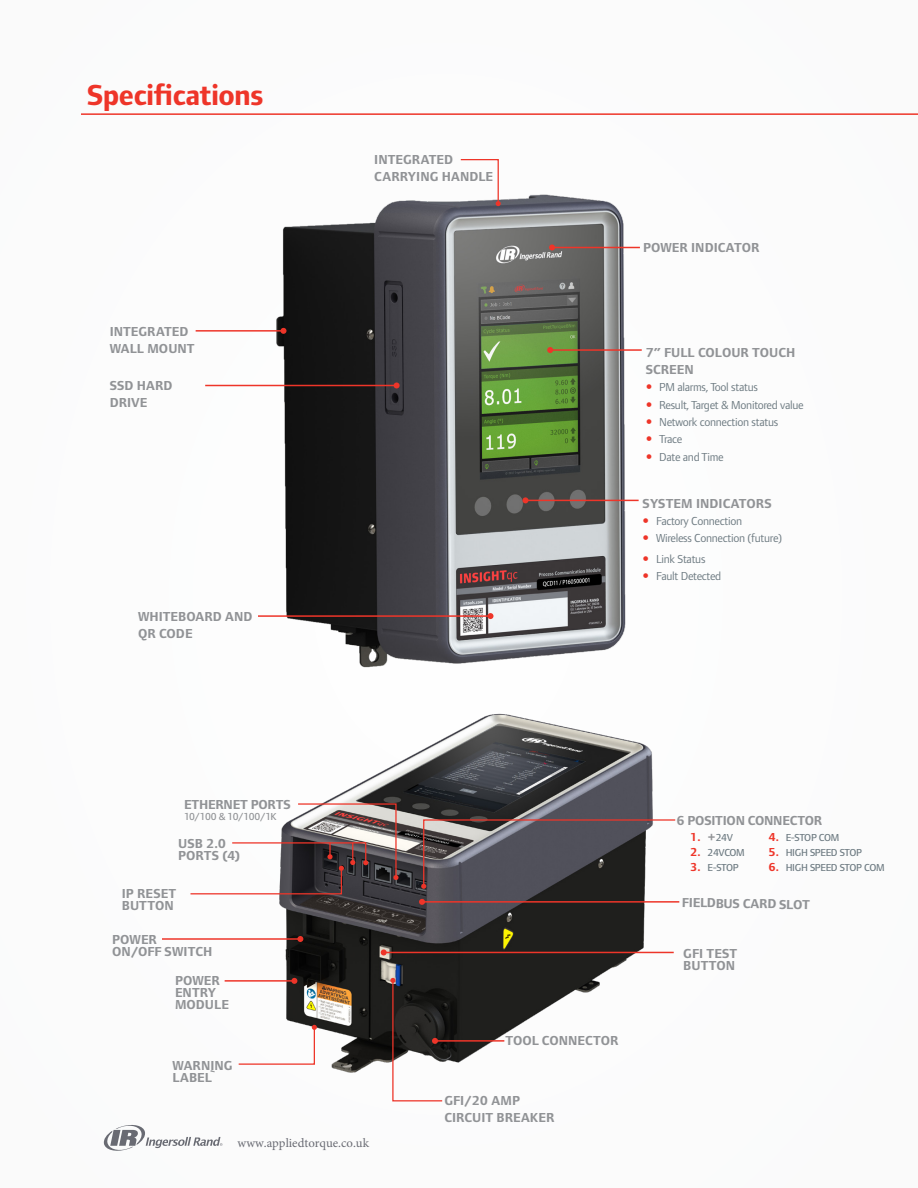
<style>
.page{position:relative;width:918px;height:1188px;background:#fbfbfb}
.page>*{position:absolute;margin:0;border:0;box-sizing:border-box;transform-origin:0 0}
.Large_Headers{font:700 30px "Foundry Form Sans";letter-spacing:-.015em;color:#ee3529}
.t1{font:700 13.5px/12px "Foundry Form Sans";color:#919396}
.t2{font:700 13.5px "Foundry Form Sans";letter-spacing:-.02em;color:#919396}
.t3{font:12.75px "Minion Pro";color:#696b73}
.t4{font:12px "Foundry Form Sans";letter-spacing:-.025em;color:#6f7c83}
.t5{font:500 10.5px "Foundry Form Sans";letter-spacing:-.025em;color:#6f7c83}
.t6{font:500 10.5px "Foundry Form Sans";letter-spacing:-.065em;color:#919396}
.s1{font-weight:700;font-size:12px;color:#ee3529}
.s2{font-weight:700;font-size:13.5px;color:#919396}
</style>
<div class="page">
<svg style="left:103px;top:1125px;width:119px;height:26px"></svg>
<img style="left:195px;top:194px;width:445px;height:470px">
<hr style="left:550px;top:349px;width:92px;height:2px;background:#ee3529">
<svg style="left:547px;top:347px;width:6px;height:6px"></svg>
<hr style="left:525px;top:500px;width:114px;height:1px;background:#ee3529">
<svg style="left:522px;top:497px;width:6px;height:6px"></svg>
<hr style="left:196px;top:330px;width:87px;height:2px;background:#ee3529">
<svg style="left:280px;top:328px;width:6px;height:6px"></svg>
<hr style="left:205px;top:385px;width:192px;height:1px;background:#ee3529">
<svg style="left:394px;top:382px;width:6px;height:6px"></svg>
<hr style="left:258px;top:615px;width:232px;height:2px;background:#ee3529">
<svg style="left:488px;top:613px;width:6px;height:6px"></svg>
<hr style="left:552px;top:247px;width:88px;height:1px;background:#ee3529">
<svg style="left:549px;top:244px;width:6px;height:6px"></svg>
<svg style="left:460px;top:159px;width:41px;height:47px"></svg>
<img style="left:279px;top:664px;width:401px;height:409px">
<svg style="left:238px;top:1025px;width:79px;height:40px"></svg>
<hr style="left:225px;top:980px;width:69px;height:2px;background:#ee3529">
<svg style="left:291px;top:978px;width:6px;height:6px"></svg>
<hr style="left:384px;top:952px;width:290px;height:1px;background:#ee3529">
<svg style="left:381px;top:949px;width:6px;height:6px"></svg>
<hr style="left:435px;top:1040px;width:69px;height:2px;background:#ee3529">
<svg style="left:390px;top:978px;width:53px;height:124px"></svg>
<hr style="left:422px;top:901px;width:257px;height:2px;background:#ee3529">
<svg style="left:419px;top:899px;width:6px;height:6px"></svg>
<hr style="left:162px;top:938px;width:138px;height:2px;background:#ee3529">
<svg style="left:297px;top:936px;width:6px;height:6px"></svg>
<svg style="left:421px;top:819px;width:256px;height:70px;background:#676468"></svg>
<hr style="left:81px;top:113px;width:837px;height:2px;background:#ee3529">
<svg style="left:190px;top:803px;width:209px;height:92px"></svg>
<p class="Large_Headers" style="left:87px;top:78px;width:178px">Specifications</p>
<p class="t1" style="left:110px;top:324px;width:86px;line-height:16.5px">INTEGRATED<br>WALL MOUNT</p>
<p class="t1" style="left:110px;top:378px;width:64px;line-height:16.5px">SSD HARD<br>DRIVE</p>
<p class="t1" style="left:138px;top:609px;width:116px;line-height:16.2px">WHITEBOARD AND<br>QR CODE</p>
<p class="t1" style="left:374px;top:152px;width:120px;line-height:16.5px">INTEGRATED<br>CARRYING HANDLE</p>
<p class="t1" style="left:643px;top:242px;width:118px">POWER INDICATOR</p>
<p class="t1" style="left:646px;top:345px;width:151px;line-height:16.5px">7” FULL COLOUR TOUCH<br>SCREEN</p>
<p class="t4" style="left:659px;top:380px;width:100px">PM alarms, Tool status</p>
<p class="t4" style="left:659px;top:397px;width:146px">Result, Target &amp; Monitored value</p>
<p class="t4" style="left:659px;top:415px;width:120px">Network connection status</p>
<p class="t4" style="left:659px;top:432px;width:25px">Trace</p>
<p class="t4" style="left:659px;top:450px;width:66px">Date and Time</p>
<p class="t1" style="left:643px;top:497px;width:131px">SYSTEM INDICATORS</p>
<p class="t4" style="left:656px;top:514px;width:88px">Factory Connection</p>
<p class="t4" style="left:656px;top:531px;width:128px">Wireless Connection (future)</p>
<p class="t4" style="left:656px;top:552px;width:51px">Link Status</p>
<p class="t4" style="left:656px;top:569px;width:67px">Fault Detected</p>
<p class="t1" style="left:184px;top:799px;width:108px">ETHERNET PORTS</p>
<p class="t6" style="left:184px;top:810px;width:94px">10/100 &amp; 10/100/1K</p>
<p class="t1" style="left:178px;top:838px;width:64px">USB 2.0<br>PORTS (4)</p>
<p class="t1" style="left:122px;top:888px;width:56px">IP RESET<br>BUTTON</p>
<p class="t1" style="left:112px;top:934px;width:102px">POWER<br>ON/OFF SWITCH</p>
<p class="t1" style="left:175px;top:974px;width:55px">POWER<br>ENTRY<br>MODULE</p>
<p class="t1" style="left:173px;top:1060px;width:62px">WARNING<br>LABEL`</p>
<p class="t3" style="left:238px;top:1134px;width:133px">www.appliedtorque.co.uk</p>
<p class="t1" style="left:505px;top:1034px;width:115px">TOOL CONNECTOR</p>
<p class="t1" style="left:444px;top:1093px;width:112px;line-height:16.5px">GFI/20 AMP<br>CIRCUIT BREAKER</p>
<p class="t2" style="left:676px;top:813px;width:147px">6 POSITION CONNECTOR</p>
<p class="t5" style="left:690px;top:832px;width:44px"><span class="s1">1.</span> <span class="s2">+</span>24V</p>
<p class="t5" style="left:690px;top:847px;width:56px"><span class="s1">2.</span> 24VCOM</p>
<p class="t5" style="left:690px;top:862px;width:50px"><span class="s1">3.</span> E-STOP</p>
<p class="t5" style="left:768px;top:831px;width:73px"><span class="s1">4.</span> E-STOP COM</p>
<p class="t5" style="left:768px;top:847px;width:95px"><span class="s1">5.</span> HIGH SPEED STOP</p>
<p class="t5" style="left:768px;top:862px;width:118px"><span class="s1">6.</span> HIGH SPEED STOP COM</p>
<p class="t1" style="left:682px;top:897px;width:129px;rotate:1deg">FIELDBUS CARD SLOT</p>
<p class="t1" style="left:683px;top:948px;width:56px">GFI TEST<br>BUTTON</p>
</div>
